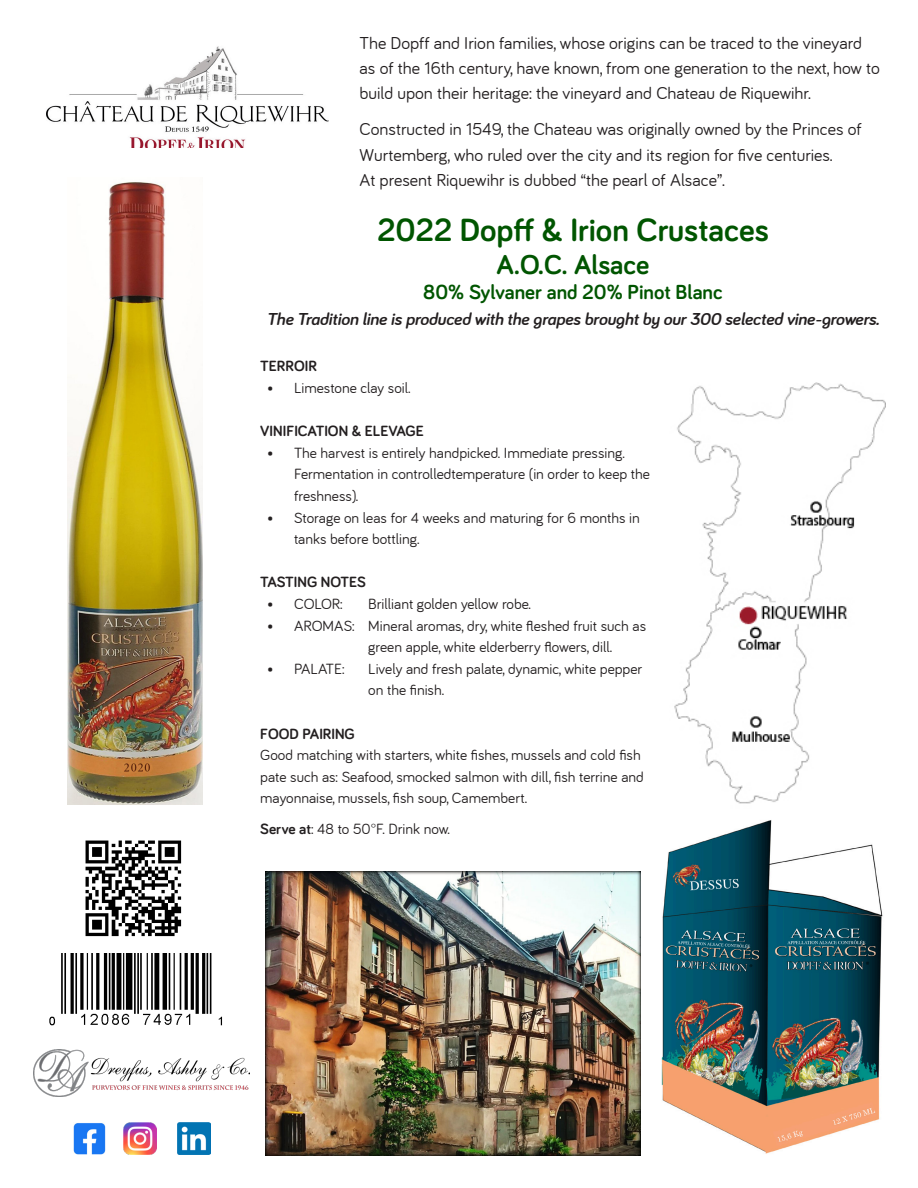
<style>
.page{position:relative;width:918px;height:1188px;background:#fff}
.page>*{position:absolute;margin:0;border:0;box-sizing:border-box;transform-origin:0 0}
.t1{font:700 33.15px "Bariol";color:#050}
.t2{font:700 28.05px "Bariol";color:#050}
.t3{font:700 21px "Bariol";color:#050}
.t4{font:17.85px/25.2px "Bariol";color:#231f20}
.t5{font:italic 700 17.85px "Bariol";letter-spacing:-.01em;color:#231f20}
.t6{font:15.3px/21.6px "Bariol";color:#231f20}
.t7{font:700 15.3px "Bariol";color:#231f20}
.s1{font-weight:700}
</style>
<div class="page">
<img style="left:49px;top:953px;width:174px;height:73px">
<img style="left:46px;top:46px;width:283px;height:101px">
<img style="left:85px;top:840px;width:97px;height:97px">
<img style="left:674px;top:382px;width:212px;height:422px">
<img style="left:68px;top:182px;width:134px;height:623px">
<img style="left:661px;top:820px;width:222px;height:334px">
<img style="left:34px;top:1050px;width:216px;height:46px">
<img style="left:266px;top:872px;width:374px;height:283px">
<img style="left:73px;top:1123px;width:33px;height:32px">
<img style="left:124px;top:1122px;width:32px;height:33px">
<img style="left:178px;top:1122px;width:32px;height:33px">
<p class="t4" style="left:360px;top:30px;width:522px">The Dopff and Irion families, whose origins can be traced to the vineyard as of the 16th century, have known, from one generation to the next, how to build upon their heritage: the vineyard and Chateau de Riquewihr.</p>
<p class="t4" style="left:360px;top:117px;width:504px">Constructed in 1549, the Chateau was originally owned by the Princes of<br>Wurtemberg, who ruled over the city and its region for five centuries.</p>
<p class="t4" style="left:360px;top:167px;width:367px">At present Riquewihr is dubbed “the pearl of Alsace”.</p>
<p class="t1" style="left:377px;top:207px;width:393px">2022 Dopff &amp; Irion Crustaces</p>
<p class="t2" style="left:496px;top:246px;width:154px">A.O.C. Alsace</p>
<p class="t3" style="left:423px;top:278px;width:301px">80% Sylvaner and 20% Pinot Blanc</p>
<p class="t5" style="left:267px;top:309px;width:615px">The Tradition line is produced with the grapes brought by our 300 selected vine-growers.</p>
<p class="t7" style="left:260px;top:356px;width:58px">TERROIR</p>
<p class="t6" style="left:267px;top:377px;width:145px">• Limestone clay soil.</p>
<p class="t7" style="left:260px;top:421px;width:165px">VINIFICATION &amp; ELEVAGE</p>
<p class="t6" style="left:294px;top:442px;width:357px;text-indent:-27px">• The harvest is entirely handpicked. Immediate pressing.<br>Fermentation in controlledtemperature (in order to keep the freshness).</p>
<p class="t6" style="left:294px;top:507px;width:347px;text-indent:-27px">• Storage on leas for 4 weeks and maturing for 6 months in tanks before bottling.</p>
<p class="t7" style="left:260px;top:572px;width:107px">TASTING NOTES</p>
<p class="t6" style="left:267px;top:593px;width:77px">• COLOR:</p>
<p class="t6" style="left:368px;top:593px;width:164px">Brilliant golden yellow robe.</p>
<p class="t6" style="left:368px;top:615px;width:279px;text-indent:-101px">• AROMAS: Mineral aromas, dry, white fleshed fruit such as green apple, white elderberry flowers, dill.</p>
<p class="t6" style="left:267px;top:658px;width:79px">• PALATE:</p>
<p class="t6" style="left:368px;top:658px;width:275px">Lively and fresh palate, dynamic, white pepper on the finish.</p>
<p class="t7" style="left:260px;top:723px;width:96px">FOOD PAIRING</p>
<p class="t6" style="left:260px;top:744px;width:385px">Good matching with starters, white fishes, mussels and cold fish pate such as: Seafood, smocked salmon with dill, fish terrine and mayonnaise, mussels, fish soup, Camembert.</p>
<p class="t6" style="left:260px;top:818px;width:191px"><span class="s1">Serve at</span>: 48 to 50°F. Drink now.</p>
</div>
